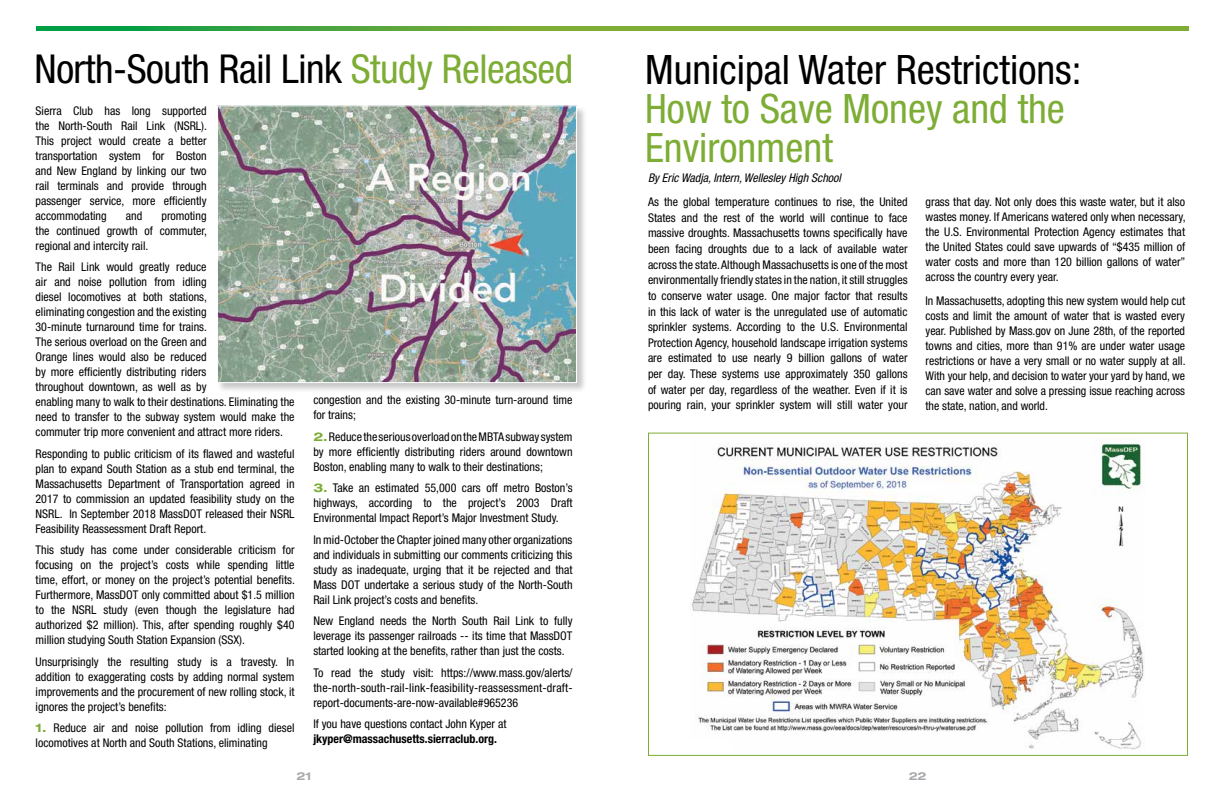
<style>
.page{position:relative;width:1224px;height:792px;background:#fff}
.page>*{position:absolute;margin:0;border:0;box-sizing:border-box;transform-origin:0 0}
.t1{font:condensed 40.6px/39.2px "Helvetica Neue";color:#7dad35}
.t2{font:condensed 40.6px "Helvetica Neue";color:#000}
.t3{font:condensed 39.9px "Helvetica Neue";letter-spacing:-.01em;color:#000}
.t4{font:condensed 12px/15px "Helvetica Neue";color:#000;text-align:justify}
.t5{font:italic condensed 12px "Helvetica Neue";color:#000}
.t6{font:700 condensed 12px "Helvetica Neue";color:#000}
.t7{font:700 expanded 11px "Helvetica Neue";color:#a7a9ac}
.s1{color:#7dad35}
.s2{font-weight:700;font-stretch:expanded;color:#7dad35}
</style>
<div class="page">
<div style="left:217px;top:105px;width:370px;height:288px;background:#000;opacity:.22"></div>
<img style="left:219px;top:108px;width:356px;height:273px">
<div style="left:217px;top:106px;width:360px;height:277px;border:1px solid #fff"></div>
<img style="left:692px;top:443px;width:452px;height:307px">
<div style="left:673px;top:739px;width:58px;height:14px;background:#fff"></div>
<svg style="left:37px;top:27px;width:1152px;height:4px;background:#60a939"></svg>
<h2 class="t3" style="left:35px;top:46px;width:540px">North-South Rail Link <span class="s1">Study Released</span></h2>
<p class="t4" style="left:36px;top:103px;width:173px">Sierra Club has long supported the North-South Rail Link (NSRL).<br>This project would create a better transportation system for Boston and New England by linking our two rail terminals and provide through passenger service, more efficiently accommodating</p>
<p class="t4" style="left:36px;top:208px;width:173px;text-indent:126px">promoting the continued growth of commuter, regional and intercity rail.</p>
<p class="t4" style="left:36px;top:260px;width:261px;text-align:left">The Rail Link would greatly reduce<br>air and noise pollution from idling<br>diesel locomotives at both stations,<br>eliminating congestion and the existing<br>30-minute turnaround time for trains.<br>The serious overload on the Green and<br>Orange lines would also be reduced<br>by more efficiently distributing riders<br>throughout downtown, as well as by<br>enabling many to walk to their destinations. Eliminating the need to transfer to the subway system would make the commuter trip more convenient and attract more riders.</p>
<p class="t4" style="left:36px;top:446px;width:261px">Responding to public criticism of its flawed and wasteful plan to expand South Station as a stub end terminal, the Massachusetts Department of Transportation agreed in 2017 to commission an updated feasibility study on the NSRL. In September 2018 MassDOT released their NSRL Feasibility Reassessment Draft Report.</p>
<p class="t4" style="left:36px;top:543px;width:261px">This study has come under considerable criticism for focusing on the project’s costs while spending little time, effort, or money on the project’s potential benefits.<br>Furthermore, MassDOT only committed about $1.5 million to the NSRL study (even though the legislature had authorized $2 million). This, after spending roughly $40 million studying South Station Expansion (SSX).</p>
<p class="t4" style="left:36px;top:654px;width:261px">Unsurprisingly the resulting study is a travesty. In addition to exaggerating costs by adding normal system improvements and the procurement of new rolling stock, it ignores the project’s benefits:</p>
<p class="t4" style="left:36px;top:721px;width:260px"><span class="s2">1.</span> Reduce air and noise pollution from idling diesel locomotives at North and South Stations, eliminating</p>
<p class="t4" style="left:126px;top:208px;width:18px">and</p>
<p class="t4" style="left:313px;top:392px;width:261px">congestion and the existing 30-minute turn-around time for trains;</p>
<p class="t4" style="left:313px;top:429px;width:261px"><span class="s2">2.</span> Reduce the serious overload on the MBTA subway system by more efficiently distributing riders around downtown Boston, enabling many to walk to their destinations;</p>
<p class="t4" style="left:313px;top:480px;width:261px"><span class="s2">3.</span> Take an estimated 55,000 cars off metro Boston’s highways, according to the project’s 2003 Draft Environmental Impact Report’s Major Investment Study.</p>
<p class="t4" style="left:313px;top:532px;width:261px">In mid-October the Chapter joined many other organizations and individuals in submitting our comments criticizing this study as inadequate, urging that it be rejected and that Mass DOT undertake a serious study of the North-South Rail Link project’s costs and benefits.</p>
<p class="t4" style="left:313px;top:613px;width:261px">New England needs the North South Rail Link to fully leverage its passenger railroads -- its time that MassDOT started looking at the benefits, rather than just the costs.</p>
<p class="t4" style="left:313px;top:665px;width:261px">To read the study visit: https://www.mass.gov/alerts/ the-north-south-rail-link-feasibility-reassessment-draft&shy;report-documents-are-now-available#965236</p>
<p class="t4" style="left:313px;top:716px;width:195px">If you have questions contact John Kyper at</p>
<p class="t6" style="left:313px;top:732px;width:185px">jkyper@massachusetts.sierraclub.org.</p>
<p class="t7" style="left:297px;top:769px;width:17px">21</p>
<h1 class="t2" style="left:645px;top:46px;width:438px">Municipal Water Restrictions:</h1>
<h1 class="t1" style="left:645px;top:89px;width:421px">How to Save Money and the<br>Environment</h1>
<p class="t5" style="left:648px;top:170px;width:195px">By Eric Wadja, Intern, Wellesley High School</p>
<p class="t4" style="left:648px;top:194px;width:261px;line-height:15.6px">As the global temperature continues to rise, the United States and the rest of the world will continue to face massive droughts. Massachusetts towns specifically have been facing droughts due to a lack of available water across the state. Although Massachusetts is one of the most environmentally friendly states in the nation, it still struggles to conserve water usage. One major factor that results in this lack of water is the unregulated use of automatic sprinkler systems. According to the U.S. Environmental Protection Agency, household landscape irrigation systems are estimated to use nearly 9 billion gallons of water per day. These systems use approximately 350 gallons of water per day, regardless of the weather. Even if it is pouring rain, your sprinkler system will still water your</p>
<p class="t4" style="left:926px;top:194px;width:262px">grass that day. Not only does this waste water, but it also wastes money. If Americans watered only when necessary, the U.S. Environmental Protection Agency estimates that the United States could save upwards of “$435 million of water costs and more than 120 billion gallons of water” across the country every year.</p>
<p class="t4" style="left:926px;top:293px;width:262px">In Massachusetts, adopting this new system would help cut costs and limit the amount of water that is wasted every year. Published by Mass.gov on June 28th, of the reported towns and cities, more than 91% are under water usage restrictions or have a very small or no water supply at all.<br>With your help, and decision to water your yard by hand, we can save water and solve a pressing issue reaching across the state, nation, and world.</p>
<p class="t7" style="left:909px;top:769px;width:19px">22</p>
</div>
